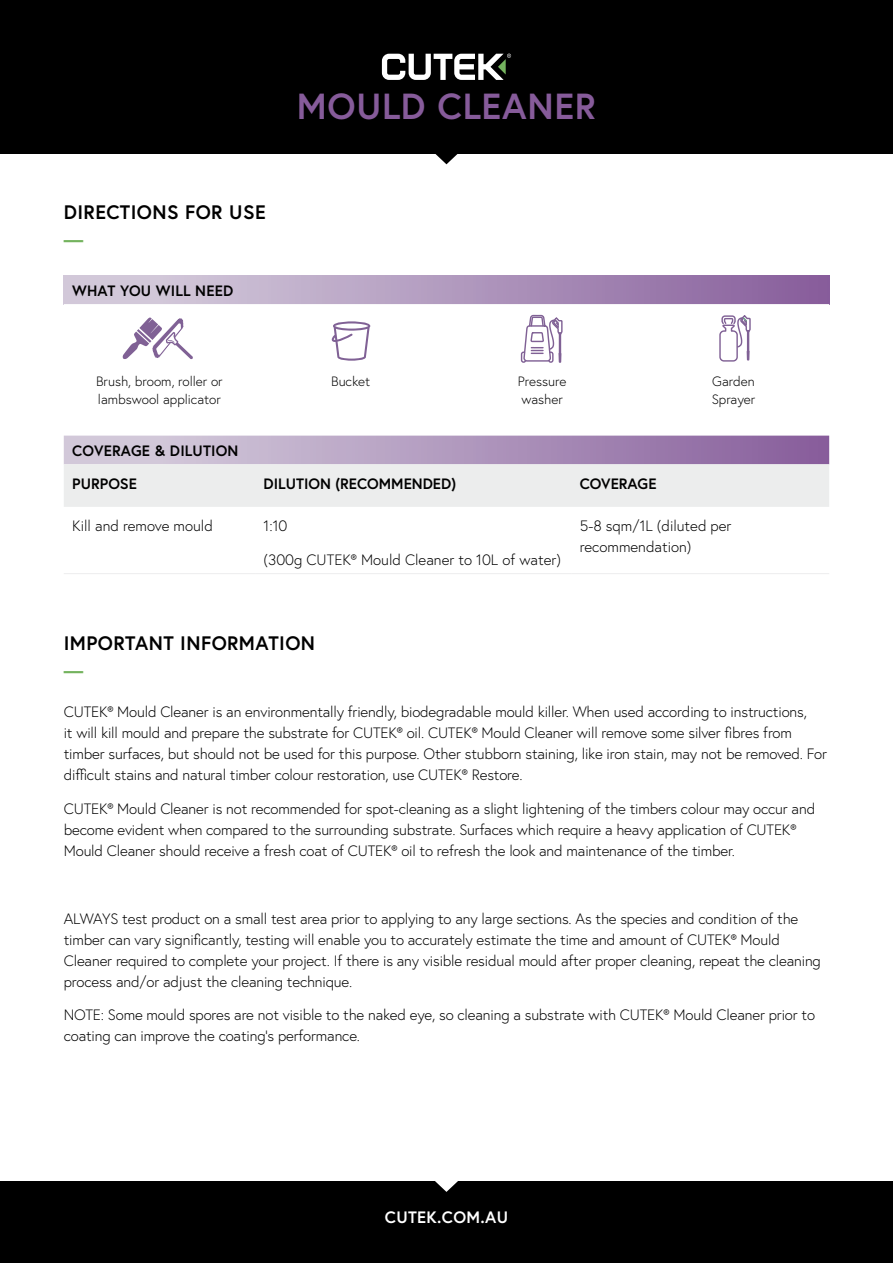
<style>
.page{position:relative;width:893px;height:1263px;background:#fff}
.page>*{position:absolute;margin:0;border:0;box-sizing:border-box;transform-origin:0 0}
.t1{font:700 36.3px "Europa";letter-spacing:.02em;color:#865b9a}
.t2{font:700 19.5px "Europa";letter-spacing:.02em;color:#000}
.t3{font:700 19.5px "Europa";color:#74b35e}
.t4{font:700 16.5px "Europa";letter-spacing:.02em;color:#fff}
.t5{font:300 15px/21px "Europa";letter-spacing:-.01em;color:#000}
.t6{font:700 15px/33px "Europa";color:#000}
.t7{font:300 13.5px/18px "Europa";color:#000}
.t8{font:11.55px "Europa";letter-spacing:-.01em;color:#000}
</style>
<div class="page">
<div style="left:0;top:0;width:893px;height:153px;background:#000"></div>
<svg style="left:434px;top:153px;width:25px;height:11px"></svg>
<svg style="left:382px;top:54px;width:129px;height:26px"></svg>
<div style="left:0;top:1182px;width:893px;height:81px;background:#000"></div>
<svg style="left:434px;top:1181px;width:25px;height:11px"></svg>
<div style="left:64px;top:275px;width:765px;height:29px;background:linear-gradient(to right,#dad4e0,#885f9c)"></div>
<svg style="left:122px;top:317px;width:71px;height:43px"></svg>
<svg style="left:331px;top:321px;width:39px;height:40px"></svg>
<svg style="left:520px;top:314px;width:43px;height:49px"></svg>
<svg style="left:719px;top:315px;width:32px;height:47px"></svg>
<svg style="left:64px;top:436px;width:765px;height:71px;background:#d4cbda"></svg>
<hr style="left:64px;top:573px;width:191px;height:1px;background:#ededee">
<hr style="left:255px;top:573px;width:316px;height:1px;background:#ededee">
<hr style="left:571px;top:573px;width:258px;height:1px;background:#ededee">
<h2 class="t2" style="left:64px;top:199px;width:203px">DIRECTIONS FOR USE</h2>
<h2 class="t3" style="left:64px;top:226px;width:21px">—</h2>
<p class="t6" style="left:72px;top:273px;width:162px">WHAT YOU WILL NEED</p>
<p class="t8" style="left:105px;top:283px;width:107px">lambswool applicator</p>
<h1 class="t1" style="left:297px;top:82px;width:301px">MOULD CLEANER</h1>
<p class="t7" style="left:96px;top:372px;width:128px">Brush, broom, roller or lambswool applicator</p>
<p class="t7" style="left:331px;top:372px;width:41px">Bucket</p>
<p class="t7" style="left:518px;top:372px;width:50px">Pressure washer</p>
<p class="t7" style="left:712px;top:372px;width:45px">Garden<br>Sprayer</p>
<p class="t6" style="left:72px;top:434px;width:168px">COVERAGE &amp; DILUTION<br>PURPOSE</p>
<p class="t6" style="left:264px;top:467px;width:194px">DILUTION (RECOMMENDED)</p>
<p class="t6" style="left:580px;top:467px;width:78px">COVERAGE</p>
<p class="t5" style="left:72px;top:515px;width:142px">Kill and remove mould</p>
<p class="t5" style="left:264px;top:515px;width:25px">1:10</p>
<p class="t5" style="left:264px;top:549px;width:299px">(300g CUTEK® Mould Cleaner to 10L of water)</p>
<p class="t5" style="left:580px;top:515px;width:153px">5-8 sqm/1L (diluted per recommendation)</p>
<h2 class="t2" style="left:64px;top:630px;width:253px">IMPORTANT INFORMATION</h2>
<h2 class="t3" style="left:64px;top:657px;width:21px">—</h2>
<p class="t5" style="left:64px;top:701px;width:765px">CUTEK® Mould Cleaner is an environmentally friendly, biodegradable mould killer. When used according to instructions,<br>it will kill mould and prepare the substrate for CUTEK® oil. CUTEK® Mould Cleaner will remove some silver fibres from timber surfaces, but should not be used for this purpose. Other stubborn staining, like iron stain, may not be removed. For difficult stains and natural timber colour restoration, use CUTEK® Restore.</p>
<p class="t5" style="left:64px;top:798px;width:753px">CUTEK® Mould Cleaner is not recommended for spot-cleaning as a slight lightening of the timbers colour may occur and become evident when compared to the surrounding substrate. Surfaces which require a heavy application of CUTEK®<br>Mould Cleaner should receive a fresh coat of CUTEK® oil to refresh the look and maintenance of the timber.</p>
<p class="t5" style="left:64px;top:908px;width:759px">ALWAYS test product on a small test area prior to applying to any large sections. As the species and condition of the timber can vary significantly, testing will enable you to accurately estimate the time and amount of CUTEK® Mould Cleaner required to complete your project. If there is any visible residual mould after proper cleaning, repeat the cleaning process and/or adjust the cleaning technique.</p>
<p class="t5" style="left:64px;top:1004px;width:753px">NOTE: Some mould spores are not visible to the naked eye, so cleaning a substrate with CUTEK® Mould Cleaner prior to coating can improve the coating’s performance.</p>
<p class="t4" style="left:385px;top:1206px;width:125px">CUTEK.COM.AU</p>
</div>
